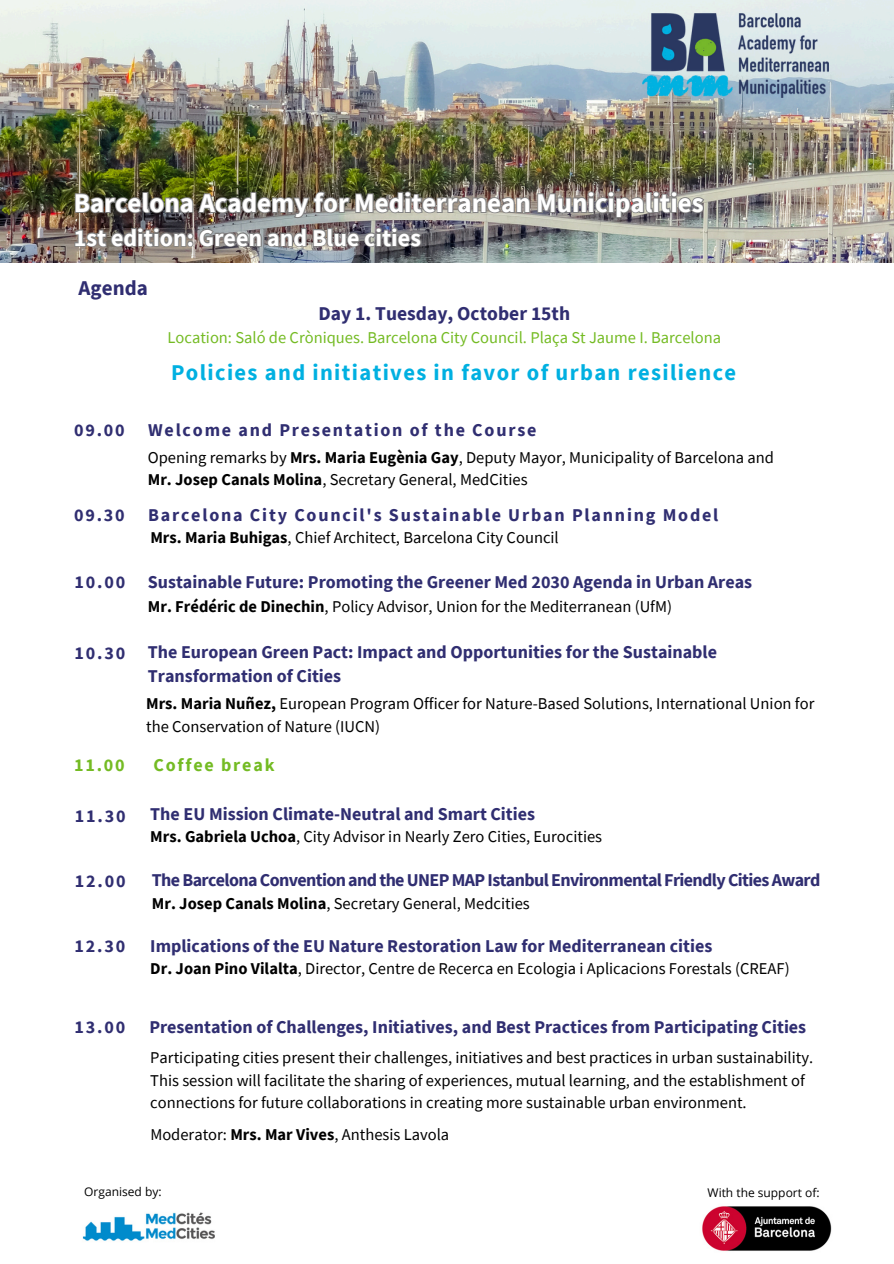
<style>
.page{position:relative;width:894px;height:1264px;background:#fff}
.page>*{position:absolute;margin:0;border:0;box-sizing:border-box;transform-origin:0 0}
.t1{font:700 27px "Source Sans Pro";color:#fff}
.t2{font:700 24px "Source Sans Pro";color:#fff}
.t3{font:700 22.5px "Source Sans Pro";letter-spacing:.06em;color:#00b0e1}
.t4{font:700 21px "Source Sans Pro";color:#302e71}
.t5{font:700 19.5px "Source Sans Pro";color:#302e71}
.t6{font:700 18px/24.8px "Source Sans Pro";color:#302e71}
.t7{font:700 18px "Source Sans Pro";letter-spacing:.1em;color:#302e71}
.t8{font:700 18px "Source Sans Pro";letter-spacing:-.035em;color:#302e71}
.t9{font:700 18px "Source Sans Pro";letter-spacing:.1em;color:#74bb23}
.t10{font:16.5px/22.5px "Source Sans Pro";color:#000}
.t11{font:16.5px "Source Sans Pro";color:#74bb23}
.t12{font:12px "Open Sans";color:#000}
.s1{font-weight:700}
</style>
<div class="page">
<img style="left:82px;top:1212px;width:133px;height:29px">
<img style="left:702px;top:1206px;width:130px;height:45px">
<img style="left:0;top:0;width:892px;height:263px">
<img style="left:642px;top:14px;width:186px;height:84px">
<img style="left:74px;top:190px;width:631px;height:30px">
<img style="left:73px;top:226px;width:350px;height:22px">
<h4 class="t1" style="left:74px;top:185px;width:631px">Barcelona Academy for Mediterranean Municipalities</h4>
<h4 class="t2" style="left:74px;top:222px;width:349px">1st edition: Green and Blue cities</h4>
<h4 class="t4" style="left:79px;top:274px;width:71px">Agenda</h4>
<h3 class="t5" style="left:318px;top:301px;width:253px">Day 1. Tuesday, October 15th</h3>
<h3 class="t11" style="left:167px;top:326px;width:555px">Location: Saló de Cròniques. Barcelona City Council. Plaça St Jaume I. Barcelona</h3>
<h3 class="t3" style="left:171px;top:357px;width:566px">Policies and initiatives in favor of urban resilience</h3>
<h4 class="t6" style="left:74px;top:417px;width:52px">09.00</h4>
<h4 class="t7" style="left:148px;top:418px;width:390px">Welcome and Presentation of the Course</h4>
<h3 class="t10" style="left:148px;top:445px;width:627px">Opening remarks by <span class="s1">Mrs. Maria Eugènia Gay</span>, Deputy Mayor, Municipality of Barcelona and<br><span class="s1">Mr. Josep Canals Molina</span>, Secretary General, MedCities</h3>
<h3 class="t6" style="left:74px;top:502px;width:52px">09.30</h3>
<h3 class="t7" style="left:148px;top:503px;width:571px">Barcelona City Council's Sustainable Urban Planning Model</h3>
<p class="t6" style="left:75px;top:569px;width:52px">10.00</p>
<h3 class="t6" style="left:75px;top:640px;width:52px">10.30</h3>
<h4 class="t10" style="left:150px;top:525px;width:410px"><span class="s1">Mrs. Maria Buhigas</span>, Chief Architect, Barcelona City Council</h4>
<h3 class="t6" style="left:148px;top:569px;width:605px">Sustainable Future: Promoting the Greener Med 2030 Agenda in Urban Areas</h3>
<h3 class="t10" style="left:148px;top:594px;width:525px"><span class="s1">Mr. Frédéric de Dinechin</span>, Policy Advisor, Union for the Mediterranean (UfM)</h3>
<h3 class="t6" style="left:148px;top:639px;width:570px">The European Green Pact: Impact and Opportunities for the Sustainable<br>Transformation of Cities</h3>
<h4 class="t10" style="left:146px;top:692px;width:669px"><span class="s1">Mrs. Maria Nuñez,</span> European Program Officer for Nature-Based Solutions, International Union for the Conservation of Nature (IUCN)</h4>
<h4 class="t9" style="left:74px;top:753px;width:52px">11.00</h4>
<h4 class="t9" style="left:153px;top:753px;width:122px">Coffee break</h4>
<h4 class="t6" style="left:75px;top:803px;width:52px">11.30</h4>
<h3 class="t6" style="left:75px;top:868px;width:52px">12.00</h3>
<h4 class="t6" style="left:75px;top:932px;width:52px">12.30</h4>
<h3 class="t6" style="left:75px;top:1013px;width:52px">13.00</h3>
<h3 class="t6" style="left:150px;top:800px;width:386px">The EU Mission Climate-Neutral and Smart Cities</h3>
<h3 class="t10" style="left:150px;top:825px;width:453px"><span class="s1">Mrs. Gabriela Uchoa</span>, City Advisor in Nearly Zero Cities, Eurocities</h3>
<h4 class="t8" style="left:152px;top:868px;width:670px">The Barcelona Convention and the UNEP MAP Istanbul Environmental Friendly Cities Award</h4>
<h4 class="t10" style="left:152px;top:892px;width:379px"><span class="s1">Mr. Josep Canals Molina</span>, Secretary General, Medcities</h4>
<h4 class="t6" style="left:150px;top:932px;width:563px">Implications of the EU Nature Restoration Law for Mediterranean cities</h4>
<h4 class="t10" style="left:150px;top:956px;width:640px"><span class="s1">Dr. Joan Pino Vilalta</span>, Director, Centre de Recerca en Ecologia i Aplicacions Forestals (CREAF)</h4>
<p class="t6" style="left:149px;top:1013px;width:658px">Presentation of Challenges, Initiatives, and Best Practices from Participating Cities</p>
<p class="t10" style="left:150px;top:1046px;width:664px">Participating cities present their challenges, initiatives and best practices in urban sustainability.<br>This session will facilitate the sharing of experiences, mutual learning, and the establishment of connections for future collaborations in creating more sustainable urban environment.</p>
<p class="t10" style="left:150px;top:1122px;width:300px">Moderator: <span class="s1">Mrs. Mar Vives</span>, Anthesis Lavola</p>
<h3 class="t12" style="left:84px;top:1183px;width:79px">Organised by:</h3>
<h2 class="t12" style="left:707px;top:1184px;width:114px">With the support of:</h2>
</div>
